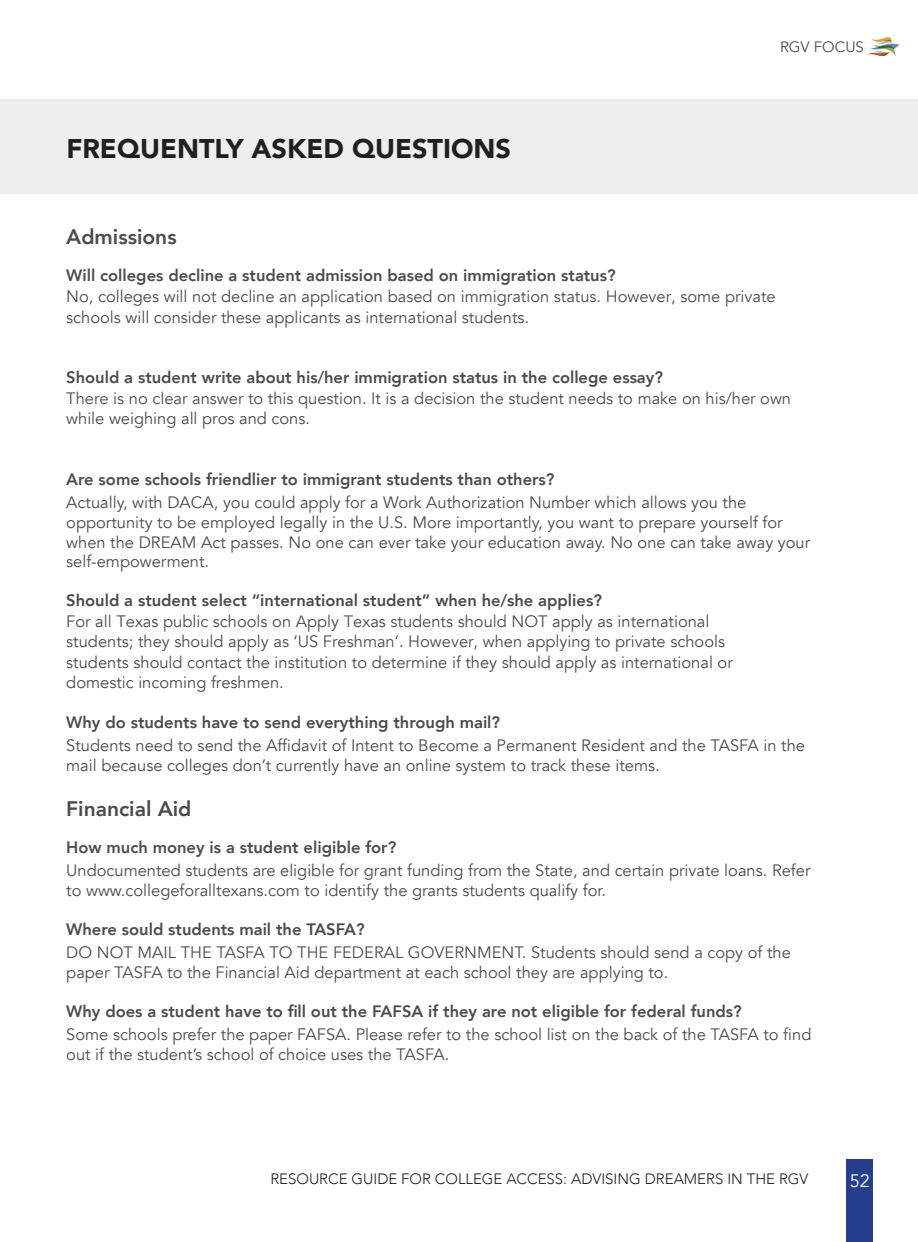
<style>
.page{position:relative;width:918px;height:1242px;background:#fff}
.page>*{position:absolute;margin:0;border:0;box-sizing:border-box;transform-origin:0 0}
.t1{font:900 27px "Avenir";color:#231f20}
.t2{font:800 21px "Avenir";color:#4b4c4d}
.t3{font:18px "Avenir";color:#fff}
.t4{font:16.5px/19.8px "Avenir";color:#4b4c4d}
.t5{font:800 16.5px "Avenir";color:#4b4c4d}
.t6{font:300 15px "Avenir";color:#231f20}
.t7{font:15px "Avenir";color:#4b4c4d}
</style>
<div class="page">
<div style="left:846px;top:1160px;width:27px;height:82px;background:#253f8e"></div>
<img style="left:868px;top:37px;width:32px;height:19px">
<hr style="left:0;top:99px;width:1px;height:94px;background:#eeeeef">
<div style="left:1px;top:99px;width:917px;height:94px;background:#eeeeef"></div>
<h1 class="t1" style="left:66px;top:126px;width:446px">FREQUENTLY ASKED QUESTIONS</h1>
<p class="t7" style="left:780px;top:38px;width:85px">RGV FOCUS</p>
<p class="t2" style="left:66px;top:221px;width:112px">Admissions</p>
<p class="t5" style="left:66px;top:263px;width:551px">Will colleges decline a student admission based on immigration status?</p>
<p class="t4" style="left:66px;top:286px;width:711px;line-height:20.7px">No, colleges will not decline an application based on immigration status. However, some private schools will consider these applicants as international students.</p>
<p class="t5" style="left:66px;top:364px;width:598px">Should a student write about his/her immigration status in the college essay?</p>
<p class="t4" style="left:66px;top:388px;width:726px;line-height:20.7px">There is no clear answer to this question. It is a decision the student needs to make on his/her own while weighing all pros and cons.</p>
<p class="t5" style="left:66px;top:467px;width:490px">Are some schools friendlier to immigrant students than others?</p>
<p class="t4" style="left:66px;top:493px;width:746px">Actually, with DACA, you could apply for a Work Authorization Number which allows you the opportunity to be employed legally in the U.S. More importantly, you want to prepare yourself for when the DREAM Act passes. No one can ever take your education away. No one can take away your self-empowerment.</p>
<p class="t5" style="left:66px;top:588px;width:537px">Should a student select “international student” when he/she applies?</p>
<p class="t4" style="left:66px;top:611px;width:668px;line-height:20.5px">For all Texas public schools on Apply Texas students should NOT apply as international students; they should apply as ‘US Freshman’. However, when applying to private schools students should contact the institution to determine if they should apply as international or domestic incoming freshmen.</p>
<p class="t5" style="left:66px;top:710px;width:435px">Why do students have to send everything through mail?</p>
<p class="t4" style="left:66px;top:736px;width:740px">Students need to send the Affidavit of Intent to Become a Permanent Resident and the TASFA in the mail because colleges don’t currently have an online system to track these items.</p>
<p class="t2" style="left:66px;top:792px;width:127px">Financial Aid</p>
<p class="t5" style="left:66px;top:835px;width:331px">How much money is a student eligible for?</p>
<p class="t4" style="left:66px;top:861px;width:746px">Undocumented students are eligible for grant funding from the State, and certain private loans. Refer to www.collegeforalltexans.com to identify the grants students qualify for.</p>
<p class="t5" style="left:66px;top:917px;width:300px">Where sould students mail the TASFA?</p>
<p class="t4" style="left:66px;top:943px;width:726px">DO NOT MAIL THE TASFA TO THE FEDERAL GOVERNMENT. Students should send a copy of the paper TASFA to the Financial Aid department at each school they are applying to.</p>
<p class="t5" style="left:66px;top:999px;width:677px">Why does a student have to fill out the FAFSA if they are not eligible for federal funds?</p>
<p class="t4" style="left:66px;top:1025px;width:747px">Some schools prefer the paper FAFSA. Please refer to the school list on the back of the TASFA to find out if the student’s school of choice uses the TASFA.</p>
<p class="t6" style="left:270px;top:1170px;width:540px">RESOURCE GUIDE FOR COLLEGE ACCESS: ADVISING DREAMERS IN THE RGV</p>
<p class="t3" style="left:850px;top:1170px;width:22px">52</p>
</div>
